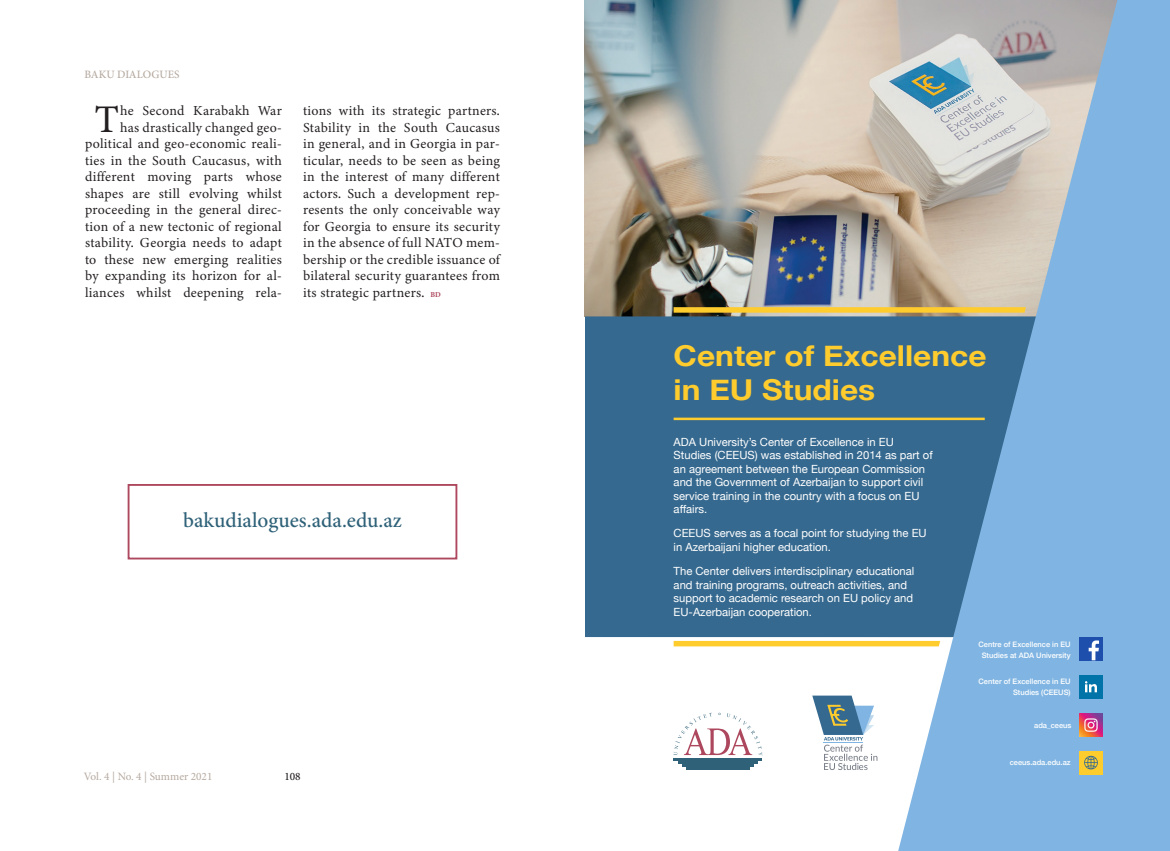
<style>
.page{position:relative;width:1170px;height:851px;background:#fff}
.page>*{position:absolute;margin:0;border:0;box-sizing:border-box;transform-origin:0 0}
.Drop_Cap_-_2_lines{font:39.12px "Minion Variable Concept";color:#231f20}
.t1{font:700 28.75px "Helvetica Neue";color:#ffcc2e;scale:1.1 1}
.t2{font:500 21.25px "Minion Pro";color:#2e6178}
.Drop_Cap_-_2_lines-2{font:13.75px/16.5px "Minion Variable Concept";letter-spacing:.02em;color:#231f20;text-align:right}
.t3{font:11.25px/13.5px "Helvetica Neue";color:#fff}
.t4{font:11.25px "Minion Pro";color:#b5a99f}
.t5{font:500 11.25px "Minion Pro";color:#b5a99f}
.t6{font:500 11.25px "Minion Pro";color:#231f20}
.t7{font:500 7.5px "Helvetica Neue";color:#fff}
.s1{font-family:"Minion Pro";font-weight:700;font-size:7.5px;color:#ad475d}
</style>
<div class="page">
<div style="left:128px;top:484px;width:329px;height:75px;border:2px solid #ae485e"></div>
<img style="left:585px;top:1px;width:313px;height:315px">
<div style="left:585px;top:316px;width:313px;height:321px;background:#36698f"></div>
<svg style="left:812px;top:695px;width:65px;height:75px"></svg>
<hr style="left:673px;top:758px;width:89px;height:2px;background:#2f6178">
<hr style="left:678px;top:761px;width:79px;height:2px;background:#2f6178">
<hr style="left:682px;top:764px;width:71px;height:2px;background:#2f6178">
<hr style="left:686px;top:767px;width:63px;height:2px;background:#2f6178">
<svg style="left:673px;top:712px;width:89px;height:43px"></svg>
<hr style="left:673px;top:417px;width:311px;height:3px;background:#ffcc2e">
<svg style="left:898px;top:0;width:271px;height:850px;background:#89aecc"></svg>
<div style="left:1079px;top:637px;width:23px;height:23px;background:#1f4fad"></div>
<svg style="left:1088px;top:640px;width:10px;height:20px"></svg>
<div style="left:1079px;top:750px;width:23px;height:24px;background:#ffcc2e"></div>
<svg style="left:1084px;top:755px;width:13px;height:14px"></svg>
<img style="left:1079px;top:713px;width:23px;height:23px">
<div style="left:1079px;top:675px;width:23px;height:23px;background:#0073a8"></div>
<svg style="left:1085px;top:681px;width:11px;height:11px"></svg>
<svg style="left:673px;top:307px;width:352px;height:5px;background:#fbca31"></svg>
<svg style="left:673px;top:640px;width:267px;height:6px"></svg>
<p class="t5" style="left:84px;top:67px;width:96px">BAKU DIALOGUES</p>
<p class="Drop_Cap_-_2_lines-2" style="left:85px;top:102px;width:198px">he Second Karabakh War<br>has drastically changed geo&shy;political and geo-economic reali&shy;ties in the South Caucasus, with different moving parts whose shapes are still evolving whilst proceeding in the general direc&shy;tion of a new tectonic of regional stability. Georgia needs to adapt to these new emerging realities by expanding its horizon for al&shy;liances whilst deepening rela-</p>
<p class="Drop_Cap_-_2_lines-2" style="left:303px;top:102px;width:198px;text-align:justify">tions with its strategic partners.<br>Stability in the South Caucasus in general, and in Georgia in par&shy;ticular, needs to be seen as being in the interest of many different actors. Such a development rep&shy;resents the only conceivable way for Georgia to ensure its security in the absence of full NATO mem&shy;bership or the credible issuance of bilateral security guarantees from its strategic partners. <span class="s1">BD</span></p>
<p class="Drop_Cap_-_2_lines" style="left:94px;top:92px;width:26px">T</p>
<p class="t2" style="left:183px;top:505px;width:220px">bakudialogues.ada.edu.az</p>
<p class="t4" style="left:84px;top:768px;width:130px">Vol. 4 | No. 4 | Summer 2021</p>
<p class="t6" style="left:284px;top:769px;width:18px">108</p>
<p class="t1" style="left:673px;top:332px;width:286px">Center of Excellence</p>
<p class="t1" style="left:673px;top:367px;width:185px">in EU Studies</p>
<p class="t3" style="left:673px;top:435px;width:260px">ADA University’s Center of Excellence in EU Studies (CEEUS) was established in 2014 as part of an agreement between the European Commission and the Government of Azerbaijan to support civil service training in the country with a focus on EU affairs.</p>
<p class="t3" style="left:673px;top:527px;width:254px">CEEUS serves as a focal point for studying the EU in Azerbaijani higher education.</p>
<p class="t3" style="left:673px;top:565px;width:242px">The Center delivers interdisciplinary educational and training programs, outreach activities, and support to academic research on EU policy and EU-Azerbaijan cooperation.</p>
<p class="t7" style="left:978px;top:638px;width:93px">Centre of Excellence in EU</p>
<p class="t7" style="left:981px;top:649px;width:90px">Studies at ADA University</p>
<p class="t7" style="left:978px;top:675px;width:94px">Center of Excellence in EU</p>
<p class="t7" style="left:1012px;top:686px;width:59px">Studies (CEEUS)</p>
<p class="t7" style="left:1034px;top:719px;width:39px">ada_ceeus</p>
<p class="t7" style="left:1009px;top:756px;width:62px">ceeus.ada.edu.az</p>
</div>
